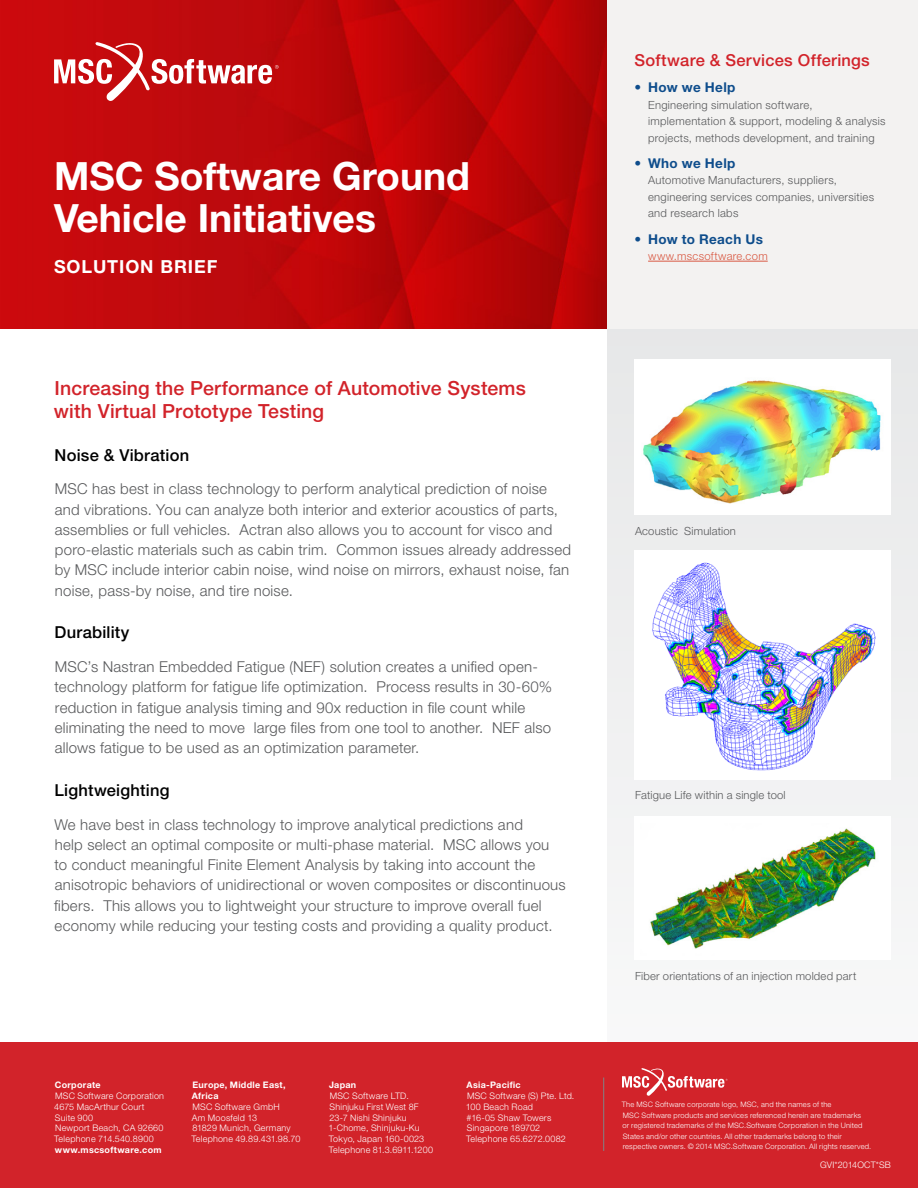
<style>
.page{position:relative;width:918px;height:1188px;background:#fff}
.page>*{position:absolute;margin:0;border:0;box-sizing:border-box;transform-origin:0 0}
.t1{font:700 39px/42px "Helvetica Neue LT Pro";color:#fff}
.t2{font:500 19.5px/22.5px "Helvetica Neue LT Pro";letter-spacing:.01em;color:#d2232a}
.t3{font:700 18px "Helvetica Neue LT Pro";letter-spacing:.05em;color:#fff}
.t4{font:500 16.5px "Helvetica Neue LT Pro";letter-spacing:.015em;color:#000}
.t5{font:500 16.5px "Helvetica Neue LT Pro";letter-spacing:.015em;color:#d2232a}
.t6{font:300 15px/20.2px "Helvetica Neue LT Pro";letter-spacing:.015em;color:#58595b}
.t7{font:700 13.5px "Helvetica Neue LT Pro";letter-spacing:.025em;color:#0e4d8c}
.t8{font:300 11.25px/16.5px "Helvetica Neue LT Pro";letter-spacing:.025em;color:#58595b}
.t9{font:300 11.25px "Helvetica Neue LT Pro";letter-spacing:.03em;color:#d95943}
.t10{font:300 9px/10.8px "Helvetica Neue LT Pro";letter-spacing:.025em;color:#fff}
.t11{font:700 9px/10.8px "Helvetica Neue LT Pro";letter-spacing:.03em;color:#fff}
.t12{font:300 9px "Helvetica Neue LT Pro";letter-spacing:.005em;color:#fff}
.t13{font:300 7.5px/10.5px "Helvetica Neue LT Pro";letter-spacing:.025em;color:#fff}
</style>
<div class="page">
<img style="left:0;top:0;width:608px;height:328px">
<div style="left:608px;top:328px;width:310px;height:860px;background:#f2f2f3"></div>
<div style="left:608px;top:0;width:310px;height:328px;background:#f3f2f1"></div>
<div style="left:0;top:1042px;width:918px;height:146px;background:#d2232a"></div>
<hr style="left:648px;top:261px;width:120px;height:1px;background:#d95943">
<svg style="left:54px;top:41px;width:225px;height:61px"></svg>
<div style="left:635px;top:360px;width:256px;height:155px;background:#fff"></div>
<img style="left:643px;top:380px;width:238px;height:124px">
<div style="left:635px;top:550px;width:256px;height:230px;background:#fff"></div>
<img style="left:652px;top:562px;width:224px;height:209px">
<div style="left:635px;top:816px;width:256px;height:144px;background:#fff"></div>
<img style="left:650px;top:828px;width:226px;height:121px">
<hr style="left:603px;top:1078px;width:1px;height:73px;background:#808285">
<svg style="left:622px;top:1068px;width:106px;height:28px"></svg>
<h1 class="t1" style="left:54px;top:154px;width:418px">MSC Software Ground<br>Vehicle Initiatives</h1>
<p class="t3" style="left:54px;top:255px;width:165px">SOLUTION BRIEF</p>
<h2 class="t2" style="left:54px;top:377px;width:473px">Increasing the Performance of Automotive Systems with Virtual Prototype Testing</h2>
<p class="t4" style="left:55px;top:445px;width:136px">Noise &amp; Vibration</p>
<p class="t6" style="left:55px;top:479px;width:518px">MSC has best in class technology to perform analytical prediction of noise and vibrations. You can analyze both interior and exterior acoustics of parts, assemblies or full vehicles. Actran also allows you to account for visco and poro-elastic materials such as cabin trim. Common issues already addressed by MSC include interior cabin noise, wind noise on mirrors, exhaust noise, fan noise, pass-by noise, and tire noise.</p>
<p class="t4" style="left:55px;top:623px;width:76px">Durability</p>
<p class="t6" style="left:55px;top:656px;width:499px">MSC’s Nastran Embedded Fatigue (NEF) solution creates a unified open&shy;technology platform for fatigue life optimization. Process results in 30-60% reduction in fatigue analysis timing and 90x reduction in file count while eliminating the need to move large files from one tool to another. NEF also allows fatigue to be used as an optimization parameter.</p>
<p class="t4" style="left:55px;top:780px;width:116px">Lightweighting</p>
<p class="t6" style="left:54px;top:814px;width:513px">We have best in class technology to improve analytical predictions and<br>help select an optimal composite or multi-phase material. MSC allows you<br>to conduct meaningful Finite Element Analysis by taking into account the anisotropic behaviors of unidirectional or woven composites or discontinuous fibers. This allows you to lightweight your structure to improve overall fuel economy while reducing your testing costs and providing a quality product.</p>
<p class="t11" style="left:55px;top:1079px;width:47px">Corporate</p>
<p class="t10" style="left:54px;top:1090px;width:111px">MSC Software Corporation<br>4675 MacArthur Court<br>Suite 900<br>Newport Beach, CA 92660<br>Telephone 714.540.8900</p>
<p class="t11" style="left:55px;top:1144px;width:108px">www.mscsoftware.com</p>
<p class="t11" style="left:192px;top:1079px;width:95px">Europe, Middle East,<br>Africa</p>
<p class="t10" style="left:191px;top:1101px;width:110px">MSC Software GmbH<br>Am Moosfeld 13<br>81829 Munich, Germany<br>Telephone 49.89.431.98.70</p>
<p class="t11" style="left:329px;top:1079px;width:29px">Japan</p>
<p class="t10" style="left:329px;top:1090px;width:106px">MSC Software LTD.<br>Shinjuku First West 8F<br>23-7 Nishi Shinjuku<br>1-Chome, Shinjuku-Ku<br>Tokyo, Japan 160-0023<br>Telephone 81.3.6911.1200</p>
<p class="t11" style="left:467px;top:1079px;width:56px">Asia-Pacific</p>
<p class="t10" style="left:466px;top:1090px;width:110px">MSC Software (S) Pte. Ltd.<br>100 Beach Road<br>#16-05 Shaw Towers<br>Singapore 189702<br>Telephone 65.6272.0082</p>
<p class="t5" style="left:635px;top:50px;width:237px">Software &amp; Services Offerings</p>
<p class="t7" style="left:635px;top:79px;width:102px">• How we Help</p>
<p class="t8" style="left:648px;top:96px;width:239px">Engineering simulation software, implementation &amp; support, modeling &amp; analysis projects, methods development, and training</p>
<p class="t7" style="left:635px;top:154px;width:102px">• Who we Help</p>
<p class="t8" style="left:648px;top:172px;width:228px">Automotive Manufacturers, suppliers, engineering services companies, universities and research labs</p>
<p class="t7" style="left:635px;top:230px;width:130px">• How to Reach Us</p>
<p class="t9" style="left:648px;top:249px;width:121px">www.mscsoftware.com</p>
<p class="t8" style="left:635px;top:522px;width:102px">Acoustic Simulation</p>
<p class="t8" style="left:635px;top:787px;width:152px">Fatigue Life within a single tool</p>
<p class="t8" style="left:635px;top:967px;width:223px">Fiber orientations of an injection molded part</p>
<p class="t13" style="left:622px;top:1099px;width:251px">The MSC Software corporate logo, MSC, and the names of the<br>MSC Software products and services referenced herein are trademarks<br>or registered trademarks of the MSC.Software Corporation in the United States and/or other countries. All other trademarks belong to their respective owners. © 2014 MSC.Software Corporation. All rights reserved.</p>
<p class="t12" style="left:820px;top:1159px;width:72px">GVI*2014OCT*SB</p>
</div>
